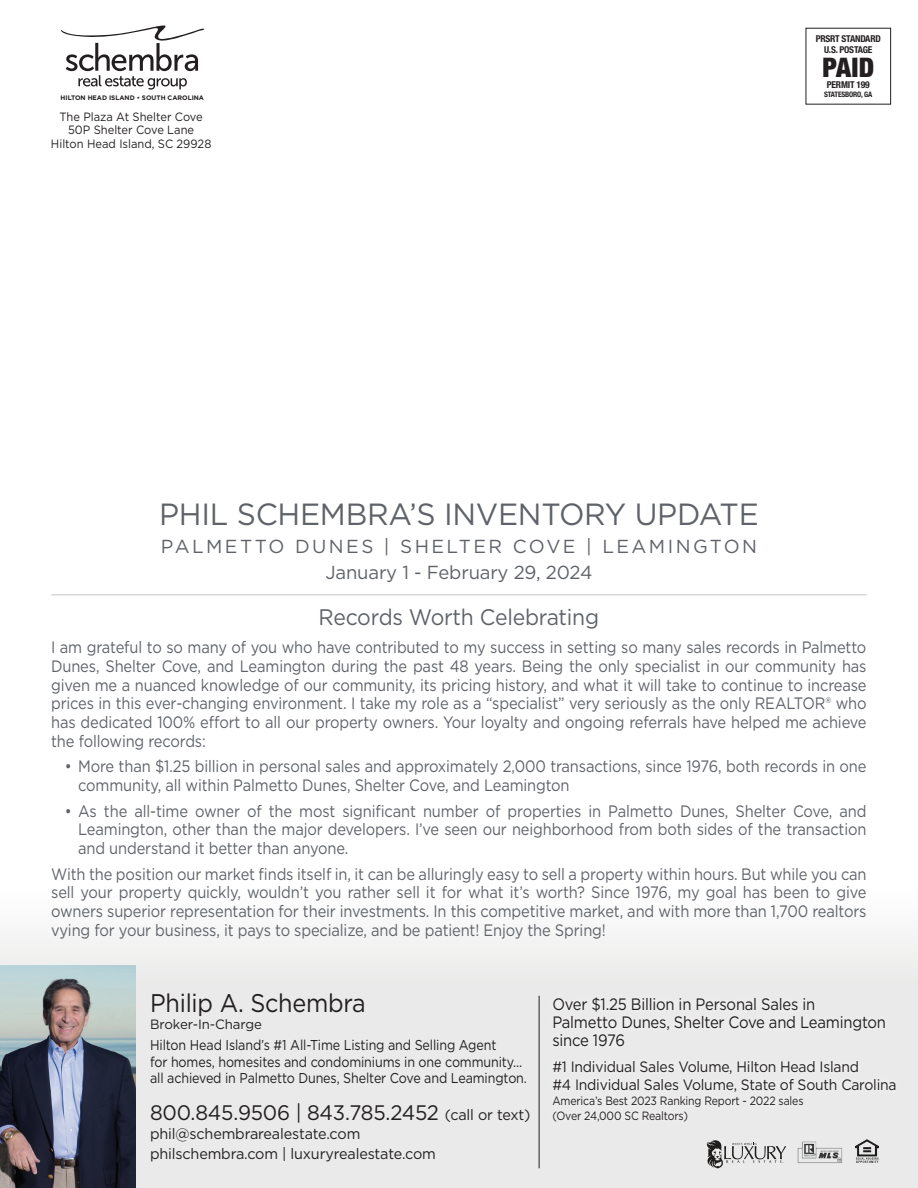
<style>
.page{position:relative;width:918px;height:1188px;background:#fff}
.page>*{position:absolute;margin:0;border:0;box-sizing:border-box;transform-origin:0 0}
.t1{font:30.6px "Gotham";letter-spacing:-.01em;color:#5f6369}
.t2{font:900 condensed 27px "Helvetica Neue LT Std";color:#231f20}
.t3{font:25.5px "Gotham";letter-spacing:-.01em;color:#231f20;scale:.92 1}
.t4{font:22.5px "Gotham";letter-spacing:-.01em;color:#5f6369;scale:.94 1}
.t5{font:21px "Gotham";letter-spacing:-.01em;color:#231f20;scale:.96 1}
.t6{font:18.9px/25.5px "Gotham";letter-spacing:.11em;color:#5f6369;text-align:center}
.t7{font:16.5px/18.8px "Gotham";letter-spacing:-.01em;color:#5f6369;text-align:justify;scale:.89 1}
.t8{font:16.5px/18px "Gotham";letter-spacing:-.015em;color:#231f20;scale:.9 1}
.t9{font:15px/18px "Gotham";letter-spacing:-.015em;color:#231f20;scale:.93 1}
.t10{font:15px/20.4px "Gotham";letter-spacing:-.015em;color:#231f20;scale:.96 1}
.t11{font:14.25px/16.5px "Gotham";letter-spacing:-.01em;color:#231f20;scale:.88 1}
.t12{font:13.5px "Gotham";letter-spacing:-.01em;color:#231f20}
.t13{font:12px/13.5px "Gotham";letter-spacing:-.015em;color:#231f20;text-align:center;scale:.93 1}
.t14{font:12px/15px "Gotham";letter-spacing:-.015em;color:#231f20;scale:.88 1}
.t15{font:700 condensed 9.45px/11.4px "Helvetica Neue LT Std";letter-spacing:-.02em;color:#231f20;text-align:center}
.t16{font:700 condensed 7.5px "Helvetica Neue LT Std";letter-spacing:-.02em;color:#231f20}
.t17{font:700 6.45px "Gotham";color:#231f20}
.s1{font-size:15px}
</style>
<div class="page">
<div style="left:0;top:892px;width:918px;height:296px;background:linear-gradient(to right,#f0f1f0,#eeeeed)"></div>
<svg style="left:61px;top:25px;width:143px;height:65px"></svg>
<hr style="left:51px;top:594px;width:816px;height:2px;background:#d8d9d7">
<img style="left:798px;top:1134px;width:44px;height:29px">
<img style="left:855px;top:1139px;width:23px;height:24px">
<svg style="left:707px;top:1140px;width:79px;height:28px;background:#bbb"></svg>
<hr style="left:539px;top:996px;width:1px;height:172px;background:#231f20">
<div style="left:547px;top:992px;width:354px;height:134px;background:#eaebea"></div>
<img style="left:0;top:966px;width:135px;height:222px">
<p class="t17" style="left:61px;top:94px;width:145px">HILTON HEAD ISLAND • SOUTH CAROLINA</p>
<p class="t13" style="left:51px;top:109px;width:174px">The Plaza At Shelter Cove<br>50P Shelter Cove Lane<br>Hilton Head Island, SC 29928</p>
<p class="t15" style="left:816px;top:33px;width:67px">PRSRT STANDARD<br>U.S. POSTAGE</p>
<h2 class="t2" style="left:822px;top:51px;width:53px">PAID</h2>
<p class="t15" style="left:827px;top:79px;width:44px">PERMIT 199</p>
<p class="t16" style="left:824px;top:90px;width:50px">STATESBORO, GA</p>
<h1 class="t1" style="left:159px;top:494px;width:601px">PHIL SCHEMBRA’S INVENTORY UPDATE</h1>
<p class="t6" style="left:161px;top:533px;width:598px">PALMETTO DUNES | SHELTER COVE | LEAMINGTON<br>January 1 - February 29, 2024</p>
<h3 class="t4" style="left:319px;top:603px;width:300px">Records Worth Celebrating</h3>
<p class="t7" style="left:51px;top:638px;width:918px">I am grateful to so many of you who have contributed to my success in setting so many sales records in Palmetto Dunes, Shelter Cove, and Leamington during the past 48 years. Being the only specialist in our community has given me a nuanced knowledge of our community, its pricing history, and what it will take to continue to increase prices in this ever-changing environment. I take my role as a “specialist” very seriously as the only REALTOR® who has dedicated 100% effort to all our property owners. Your loyalty and ongoing referrals have helped me achieve the following records:</p>
<p class="t7" style="left:78px;top:757px;width:887px;text-indent:-13px">• More than $1.25 billion in personal sales and approximately 2,000 transactions, since 1976, both records in one community, all within Palmetto Dunes, Shelter Cove, and Leamington</p>
<p class="t7" style="left:78px;top:801px;width:887px;text-indent:-14px">• As the all-time owner of the most significant number of properties in Palmetto Dunes, Shelter Cove, and Leamington, other than the major developers. I’ve seen our neighborhood from both sides of the transaction and understand it better than anyone.</p>
<p class="t7" style="left:51px;top:864px;width:918px">With the position our market finds itself in, it can be alluringly easy to sell a property within hours. But while you can sell your property quickly, wouldn’t you rather sell it for what it’s worth? Since 1976, my goal has been to give owners superior representation for their investments. In this competitive market, and with more than 1,700 realtors vying for your business, it pays to specialize, and be patient! Enjoy the Spring!</p>
<h3 class="t3" style="left:150px;top:986px;width:236px">Philip A. Schembra</h3>
<p class="t12" style="left:150px;top:1016px;width:113px">Broker-In-Charge</p>
<p class="t11" style="left:150px;top:1037px;width:430px">Hilton Head Island’s #1 All-Time Listing and Selling Agent<br>for homes, homesites and condominiums in one community... all achieved in Palmetto Dunes, Shelter Cove and Leamington.</p>
<p class="t5" style="left:150px;top:1099px;width:398px">800.845.9506 | 843.785.2452 <span class="s1">(call or text)</span></p>
<p class="t10" style="left:150px;top:1123px;width:299px">phil@schembrarealestate.com philschembra.com | luxuryrealestate.com</p>
<p class="t8" style="left:552px;top:995px;width:372px">Over $1.25 Billion in Personal Sales in<br>Palmetto Dunes, Shelter Cove and Leamington since 1976</p>
<p class="t9" style="left:552px;top:1057px;width:372px">#1 Individual Sales Volume, Hilton Head Island<br>#4 Individual Sales Volume, State of South Carolina</p>
<p class="t14" style="left:552px;top:1093px;width:287px">America’s Best 2023 Ranking Report - 2022 sales (Over 24,000 SC Realtors)</p>
</div>
